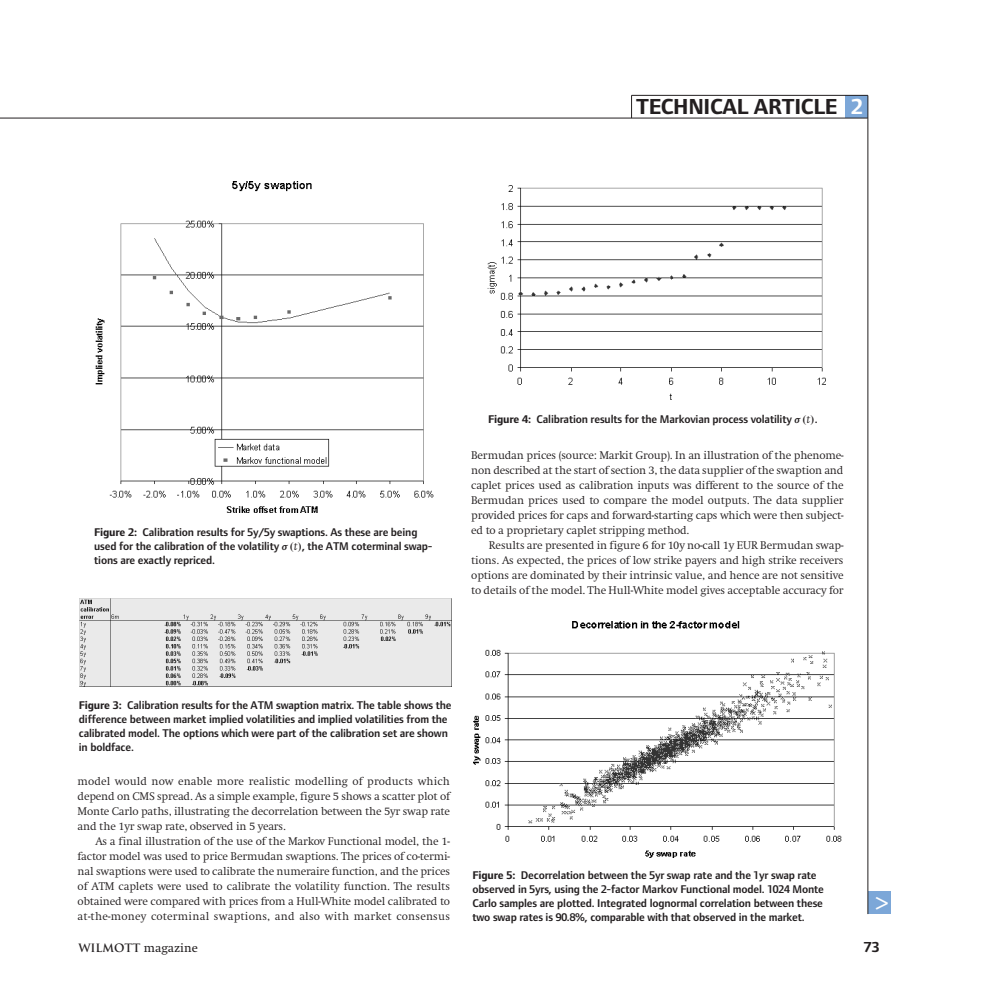
<style>
.page{position:relative;width:992px;height:992px;background:#fff}
.page>*{position:absolute;margin:0;border:0;box-sizing:border-box;transform-origin:0 0}
.t1{font:25px "Foundry Form Sans";color:#fff}
.t2{font:700 22.5px "Foundry Form Sans";letter-spacing:-.015em;color:#231f20}
.t3{font:700 15px "Foundry Form Sans";color:#231f20}
.t4{font:12.5px "Swift EF";color:#231f20}
.t5{font:300 11.5px/15px "Swift EF";letter-spacing:-.01em;color:#231f20;text-align:justify}
.t6{font:600 11.5px/13.9px "Foundry Form Sans";letter-spacing:-.015em;color:#231f20}
.s1{color:#fff}
.s2{font-weight:700}
.s3{font-family:"MTMIB";font-weight:400;font-size:11.25px}
.s4{font-family:"Swift EF";font-weight:400;font-style:italic;font-size:11.25px}
.s5{font-family:"Trajan";font-weight:700;font-size:11.25px}
</style>
<div class="page">
<div style="left:867px;top:891px;width:23px;height:22px;background:#7ca7d8"></div>
<div style="left:845px;top:95px;width:22px;height:23px;background:#7ca7d8"></div>
<hr style="left:631px;top:95px;width:236px;height:1px;background:#231f20">
<svg style="left:631px;top:95px;width:1px;height:23px"></svg>
<hr style="left:867px;top:95px;width:1px;height:818px;background:#231f20">
<hr style="left:0;top:118px;width:867px;height:1px;background:#231f20">
<img style="left:487px;top:186px;width:338px;height:214px">
<img style="left:96px;top:182px;width:337px;height:330px">
<img style="left:473px;top:621px;width:368px;height:236px">
<div style="left:78px;top:598px;width:375px;height:90px;background:linear-gradient(to right,#818181,#858585)"></div>
<img style="left:80px;top:598px;width:371px;height:88px">
<h2 class="t2" style="left:636px;top:97px;width:228px">TECHNICAL ARTICLE <span class="s1">2</span></h2>
<p class="t6" style="left:94px;top:526px;width:340px"><span class="s2">Figure 2:</span> Calibration results for 5y/5y swaptions. As these are being used for the calibration of the volatility <span class="s3">σ (</span><span class="s4">t</span><span class="s3">)</span>, the ATM coterminal swap&shy;tions are exactly repriced.</p>
<p class="t6" style="left:488px;top:413px;width:331px"><span class="s2">Figure 4:</span> Calibration results for the Markovian process volatility <span class="s3">σ (</span><span class="s4">t</span><span class="s3">)</span>.</p>
<p class="t5" style="left:471px;top:448px;width:374px">Bermudan prices (source: Markit Group). In an illustration of the phenome&shy;non described at the start of section 3, the data supplier of the swaption and caplet prices used as calibration inputs was different to the source of the Bermudan prices used to compare the model outputs. The data supplier provided prices for caps and forward-starting caps which were then subject&shy;ed to a proprietary caplet stripping method.</p>
<p class="t5" style="left:471px;top:538px;width:374px;text-indent:18px">Results are presented in figure 6 for 10y no-call 1y EUR Bermudan swap&shy;tions. As expected, the prices of low strike payers and high strike receivers options are dominated by their intrinsic value, and hence are not sensitive to details of the model. The Hull-White model gives acceptable accuracy for</p>
<p class="t6" style="left:79px;top:699px;width:374px"><span class="s2">Figure 3:</span> Calibration results for the ATM swaption matrix. The table shows the difference between market implied volatilities and implied volatilities from the calibrated model. The options which were part of the calibration set are shown in boldface.</p>
<p class="t5" style="left:78px;top:774px;width:374px">model would now enable more realistic modelling of products which depend on CMS spread. As a simple example, figure 5 shows a scatter plot of Monte Carlo paths, illustrating the decorrelation between the 5yr swap rate and the 1yr swap rate, observed in 5 years.</p>
<p class="t5" style="left:78px;top:834px;width:374px;text-indent:18px">As a final illustration of the use of the Markov Functional model, the 1- factor model was used to price Bermudan swaptions. The prices of co-termi&shy;nal swaptions were used to calibrate the numeraire function, and the prices of ATM caplets were used to calibrate the volatility function. The results obtained were compared with prices from a Hull-White model calibrated to at-the-money coterminal swaptions, and also with market consensus</p>
<p class="t6" style="left:472px;top:869px;width:353px"><span class="s2">Figure 5:</span> Decorrelation between the 5yr swap rate and the 1yr swap rate observed in 5yrs, using the 2-factor Markov Functional model. 1024 Monte Carlo samples are plotted. Integrated lognormal correlation between these two swap rates is 90.8%, comparable with that observed in the market.</p>
<h1 class="t1" style="left:888px;top:896px;width:14px;rotate:90deg">^</h1>
<p class="t4" style="left:78px;top:943px;width:121px"><span class="s5">Wilmott</span> magazine</p>
<h3 class="t3" style="left:863px;top:941px;width:17px">73</h3>
</div>
